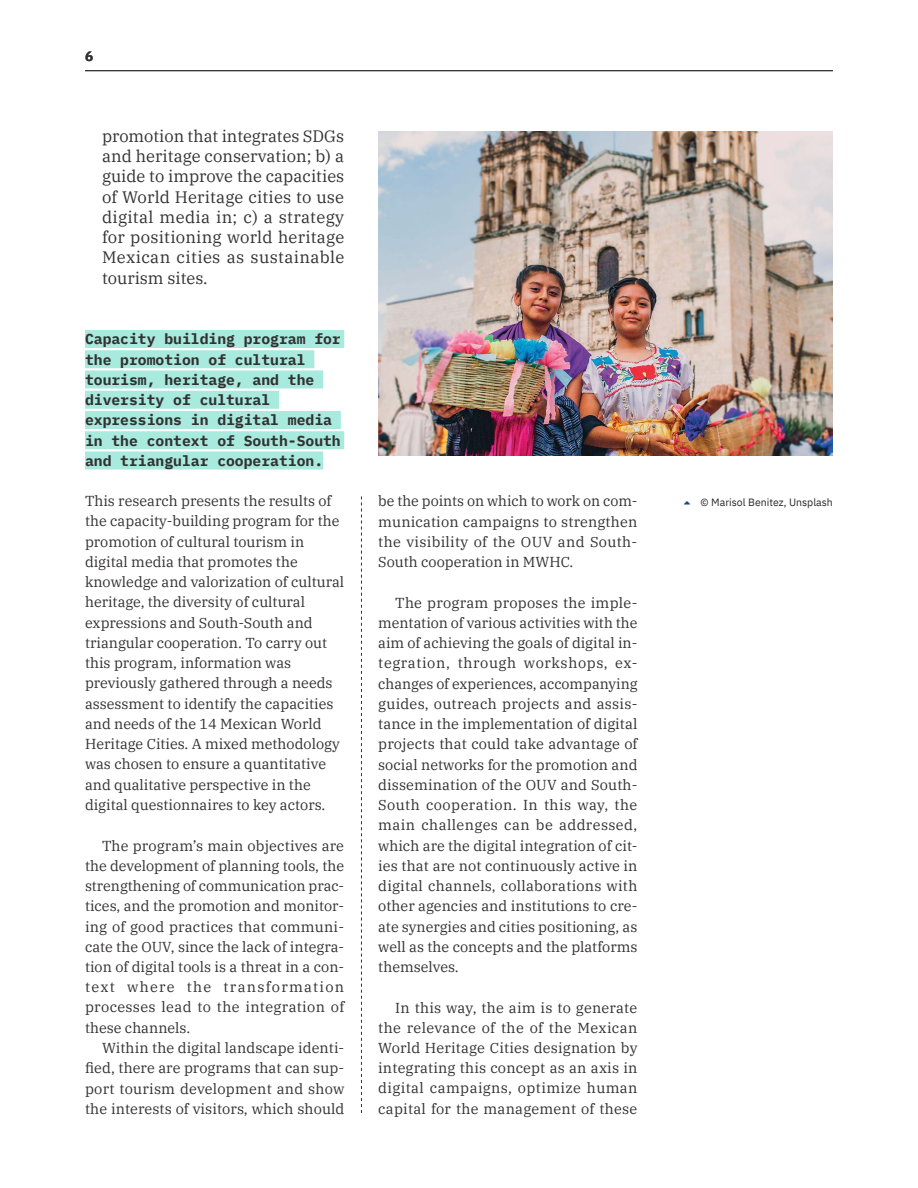
<style>
.page{position:relative;width:918px;height:1188px;background:#fff}
.page>*{position:absolute;margin:0;border:0;box-sizing:border-box;transform-origin:0 0}
.t1{font:16.5px/20.2px "IBM Plex Serif";letter-spacing:.015em;color:#333132;text-align:justify}
.t2{font:700 14.7px/20.2px "IBM Plex Mono";color:#333132}
.t3{font:14.4px/20.2px "IBM Plex Serif";color:#333132;text-align:justify}
.t4{font:700 13.5px "IBM Plex Mono";color:#333132}
.t5{font:10.5px "IBM Plex Sans";color:#292829}
.s1{color:#1e4488}
</style>
<div class="page">
<hr style="left:85px;top:70px;width:748px;height:1px;background:#333132">
<svg style="left:361px;top:496px;width:1px;height:617px"></svg>
<div style="left:85px;top:330px;width:259px;height:18px;background:#a8eade"></div>
<div style="left:85px;top:350px;width:229px;height:18px;background:#a8eade"></div>
<div style="left:85px;top:370px;width:238px;height:18px;background:#a8eade"></div>
<div style="left:85px;top:391px;width:194px;height:18px;background:#a8eade"></div>
<div style="left:85px;top:411px;width:256px;height:18px;background:#a8eade"></div>
<div style="left:85px;top:431px;width:259px;height:18px;background:#a8eade"></div>
<div style="left:85px;top:452px;width:238px;height:18px;background:#a8eade"></div>
<img style="left:378px;top:131px;width:455px;height:325px">
<p class="t4" style="left:85px;top:45px;width:10px">6</p>
<p class="t1" style="left:102px;top:124px;width:244px">promotion that integrates SDGs and heritage conservation; b) a guide to improve the capacities of World Heritage cities to use digital media in; c) a strategy for positioning world heritage Mexican cities as sustainable tourism sites.</p>
<p class="t2" style="left:85px;top:328px;width:257px">Capacity building program for the promotion of cultural tourism, heritage, and the diversity of cultural expressions in digital media in the context of South-South and triangular cooperation.</p>
<p class="t3" style="left:85px;top:490px;width:261px;text-align:left">This research presents the results of the capacity-building program for the promotion of cultural tourism in digital media that promotes the knowledge and valorization of cultural heritage, the diversity of cultural expressions and South-South and triangular cooperation. To carry out this program, information was previously gathered through a needs assessment to identify the capacities and needs of the 14 Mexican World Heritage Cities. A mixed methodology was chosen to ensure a quantitative and qualitative perspective in the digital questionnaires to key actors.</p>
<p class="t3" style="left:85px;top:834px;width:261px;text-indent:17px">The program’s main objectives are the development of planning tools, the strengthening of communication prac&shy;tices, and the promotion and monitor&shy;ing of good practices that communi&shy;cate the OUV, since the lack of integra&shy;tion of digital tools is a threat in a con&shy;text where the transformation processes lead to the integration of these channels.</p>
<p class="t3" style="left:85px;top:1037px;width:261px;text-indent:17px">Within the digital landscape identi&shy;fied, there are programs that can sup&shy;port tourism development and show the interests of visitors, which should</p>
<p class="t3" style="left:378px;top:490px;width:261px">be the points on which to work on com&shy;munication campaigns to strengthen the visibility of the OUV and South-South cooperation in MWHC.</p>
<p class="t3" style="left:378px;top:591px;width:261px;text-indent:17px">The program proposes the imple&shy;mentation of various activities with the aim of achieving the goals of digital in&shy;tegration, through workshops, ex&shy;changes of experiences, accompanying guides, outreach projects and assis&shy;tance in the implementation of digital projects that could take advantage of social networks for the promotion and dissemination of the OUV and South-South cooperation. In this way, the main challenges can be addressed, which are the digital integration of cit&shy;ies that are not continuously active in digital channels, collaborations with other agencies and institutions to cre&shy;ate synergies and cities positioning, as well as the concepts and the platforms themselves.</p>
<p class="t3" style="left:378px;top:996px;width:261px;text-indent:17px">In this way, the aim is to generate the relevance of the of the Mexican World Heritage Cities designation by integrating this concept as an axis in digital campaigns, optimize human capital for the management of these</p>
<p class="t5" style="left:684px;top:495px;width:150px"><span class="s1">➢</span> © Marisol Benitez, Unsplash</p>
</div>
